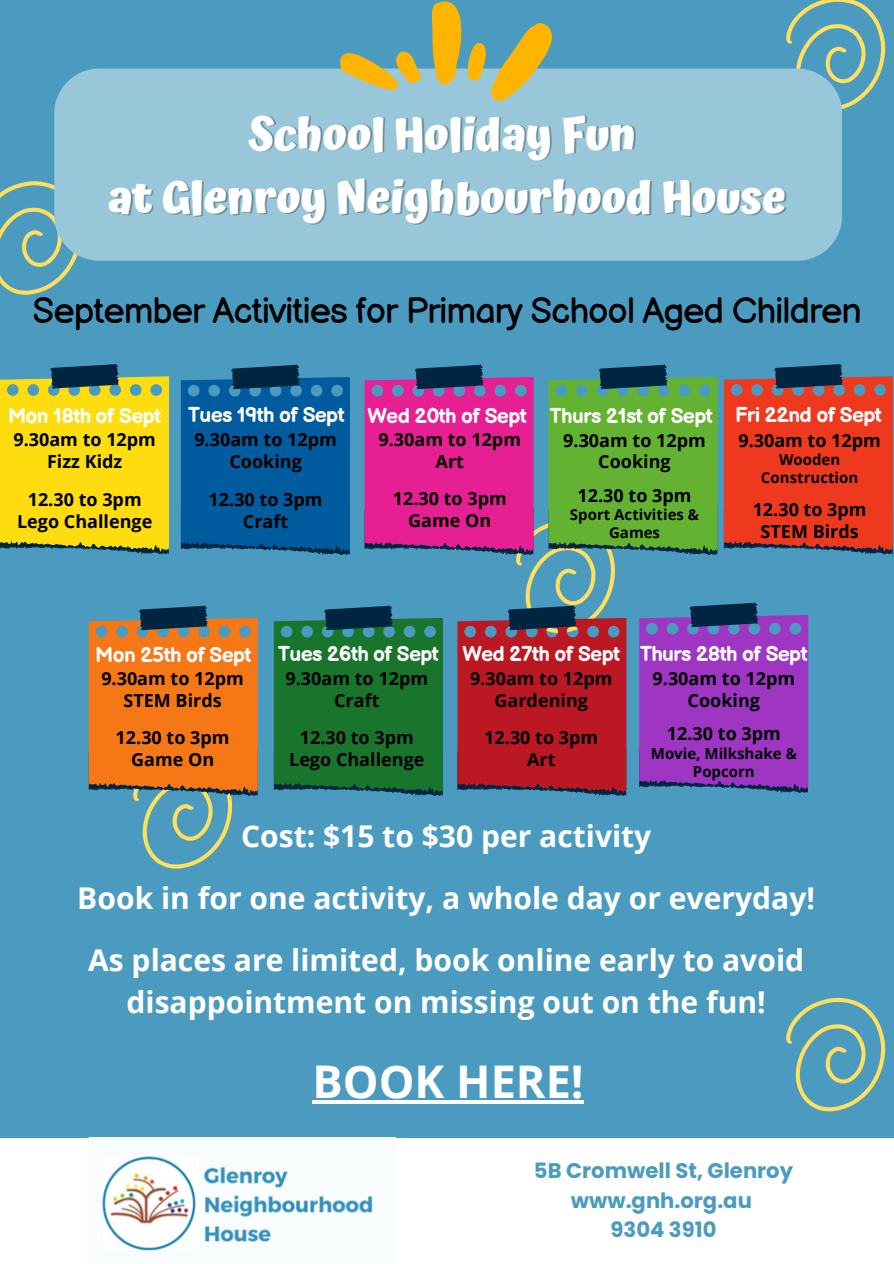
<style>
.page{position:relative;width:894px;height:1264px;background:#fff}
.page>*{position:absolute;margin:0;border:0;box-sizing:border-box;transform-origin:0 0}
.t1{font:700 45px "Atma";letter-spacing:-.015em;color:#fff}
.t2{font:700 45px "Open Sans";color:#fff}
.t3{font:36px "Balsamiq Sans";letter-spacing:-.03em;color:#000}
.t4{font:700 30px/41.7px "Open Sans";color:#fff;text-align:center}
.t5{font:700 21.15px "Poppins";color:#4b9bc0}
.t6{font:700 21px "Balsamiq Sans";letter-spacing:-.03em;color:#fff}
.t7{font:700 18px "Open Sans";color:#000}
.t8{font:700 15px/18px "Open Sans";color:#000;text-align:center}
</style>
<div class="page">
<div style="left:0;top:0;width:893px;height:1137px;background:#4b9bc0"></div>
<img style="left:102px;top:1156px;width:271px;height:95px">
<hr style="left:312px;top:1100px;width:271px;height:3px;background:#fff">
<svg style="left:0;top:181px;width:75px;height:114px"></svg>
<svg style="left:785px;top:0;width:100px;height:110px"></svg>
<div style="left:54px;top:69px;width:788px;height:192px;background:#99c7da"></div>
<svg style="left:330px;top:1px;width:235px;height:138px"></svg>
<svg style="left:786px;top:997px;width:99px;height:114px"></svg>
<svg style="left:0;top:364px;width:892px;height:504px"></svg>
<p class="t1" style="left:249px;top:108px;width:389px">School Holiday Fun</p>
<p class="t1" style="left:108px;top:171px;width:680px">at Glenroy Neighbourhood House</p>
<p class="t3" style="left:33px;top:290px;width:830px">September Activities for Primary School Aged Children</p>
<p class="t6" style="left:8px;top:404px;width:155px">Mon 18th of Sept</p>
<p class="t7" style="left:13px;top:427px;width:144px">9.30am to 12pm</p>
<p class="t7" style="left:47px;top:449px;width:77px">Fizz Kidz</p>
<p class="t7" style="left:28px;top:486px;width:115px">12.30 to 3pm</p>
<p class="t7" style="left:17px;top:508px;width:137px">Lego Challenge</p>
<p class="t6" style="left:188px;top:403px;width:158px">Tues 19th of Sept</p>
<p class="t6" style="left:367px;top:404px;width:161px">Wed 20th of Sept</p>
<p class="t7" style="left:378px;top:427px;width:144px">9.30am to 12pm</p>
<p class="t7" style="left:435px;top:449px;width:30px">Art</p>
<p class="t7" style="left:392px;top:486px;width:115px">12.30 to 3pm</p>
<p class="t7" style="left:408px;top:508px;width:85px">Game On</p>
<p class="t7" style="left:194px;top:427px;width:144px">9.30am to 12pm</p>
<p class="t7" style="left:229px;top:449px;width:74px">Cooking</p>
<p class="t7" style="left:208px;top:486px;width:115px">12.30 to 3pm</p>
<p class="t7" style="left:243px;top:508px;width:47px">Craft</p>
<p class="t6" style="left:550px;top:404px;width:164px">Thurs 21st of Sept</p>
<p class="t6" style="left:735px;top:403px;width:148px">Fri 22nd of Sept</p>
<p class="t7" style="left:563px;top:427px;width:144px">9.30am to 12pm</p>
<p class="t7" style="left:598px;top:449px;width:74px">Cooking</p>
<p class="t7" style="left:577px;top:482px;width:115px">12.30 to 3pm</p>
<p class="t8" style="left:570px;top:505px;width:131px">Sport Activities &amp;<br>Games</p>
<p class="t7" style="left:738px;top:427px;width:144px">9.30am to 12pm</p>
<p class="t8" style="left:760px;top:450px;width:99px">Wooden<br>Construction</p>
<p class="t7" style="left:752px;top:496px;width:115px">12.30 to 3pm</p>
<p class="t7" style="left:760px;top:518px;width:100px">STEM Birds</p>
<p class="t6" style="left:95px;top:642px;width:158px">Mon 25th of Sept</p>
<p class="t6" style="left:639px;top:642px;width:169px">Thurs 28th of Sept</p>
<p class="t6" style="left:278px;top:642px;width:162px">Tues 26th of Sept</p>
<p class="t6" style="left:462px;top:642px;width:159px">Wed 27th of Sept</p>
<p class="t7" style="left:285px;top:665px;width:144px">9.30am to 12pm</p>
<p class="t7" style="left:334px;top:687px;width:47px">Craft</p>
<p class="t7" style="left:300px;top:724px;width:115px">12.30 to 3pm</p>
<p class="t7" style="left:289px;top:746px;width:137px">Lego Challenge</p>
<p class="t7" style="left:101px;top:665px;width:144px">9.30am to 12pm</p>
<p class="t7" style="left:123px;top:687px;width:100px">STEM Birds</p>
<p class="t7" style="left:116px;top:724px;width:115px">12.30 to 3pm</p>
<p class="t7" style="left:131px;top:746px;width:85px">Game On</p>
<p class="t7" style="left:470px;top:665px;width:144px">9.30am to 12pm</p>
<p class="t7" style="left:494px;top:687px;width:95px">Gardening</p>
<p class="t7" style="left:484px;top:724px;width:115px">12.30 to 3pm</p>
<p class="t7" style="left:527px;top:746px;width:30px">Art</p>
<p class="t7" style="left:652px;top:665px;width:144px">9.30am to 12pm</p>
<p class="t7" style="left:687px;top:687px;width:74px">Cooking</p>
<p class="t7" style="left:666px;top:720px;width:115px">12.30 to 3pm</p>
<p class="t8" style="left:650px;top:743px;width:147px">Movie, Milkshake &amp;<br>Popcorn</p>
<p class="t4" style="left:241px;top:814px;width:412px">Cost: $15 to $30 per activity</p>
<p class="t4" style="left:77px;top:876px;width:739px">Book in for one activity, a whole day or everyday!</p>
<p class="t4" style="left:88px;top:938px;width:717px">As places are limited, book online early to avoid disappointment on missing out on the fun!</p>
<p class="t2" style="left:312px;top:1050px;width:272px">BOOK HERE!</p>
<p class="t5" style="left:534px;top:1155px;width:260px">5B Cromwell St, Glenroy</p>
<p class="t5" style="left:570px;top:1185px;width:183px">www.gnh.org.au</p>
<p class="t5" style="left:610px;top:1214px;width:107px">9304 3910</p>
</div>
